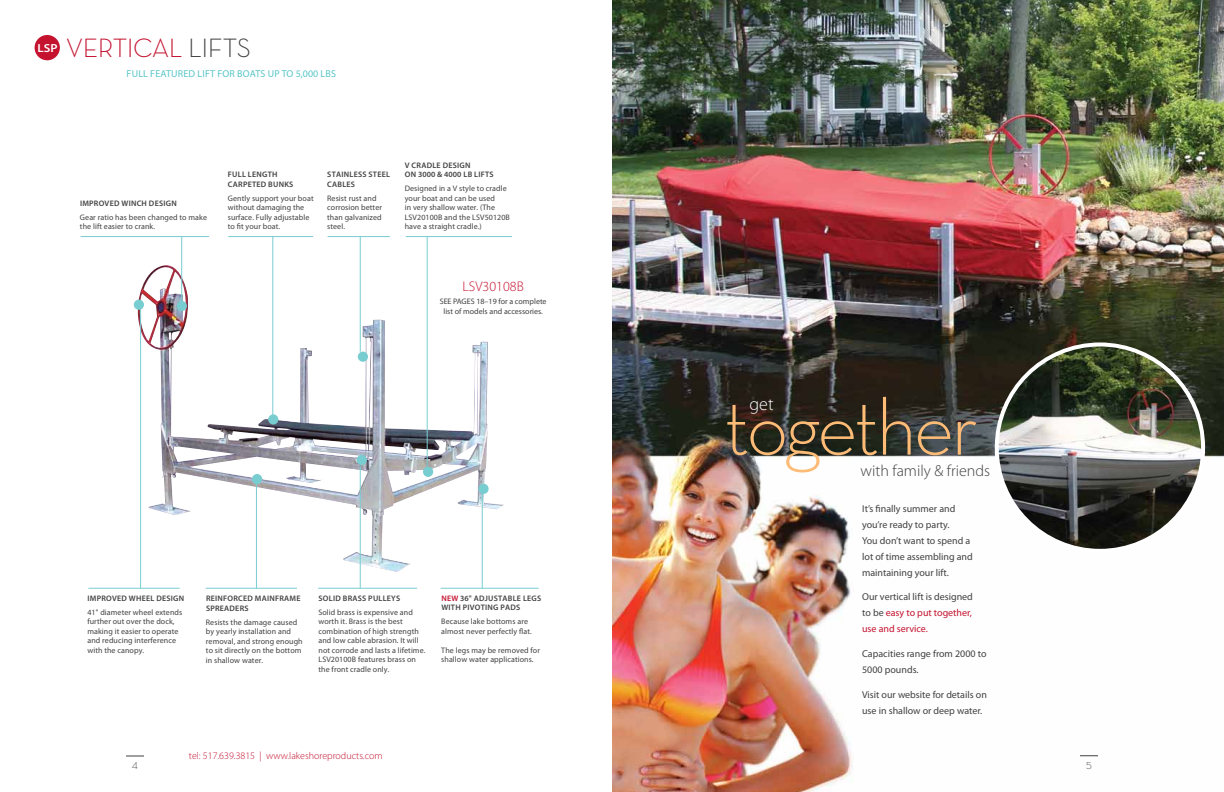
<style>
.page{position:relative;width:1224px;height:792px;background:#fff}
.page>*{position:absolute;margin:0;border:0;box-sizing:border-box;transform-origin:0 0}
.t1{font:300 80px "Neutraface Text";letter-spacing:-.04em;color:#fcbb76}
.t2{font:300 27px "Neutraface Text";letter-spacing:-.02em;color:#c4122f}
.t3{font:300 18px "Myriad Pro";color:#fff}
.t4{font:300 16px "Myriad Pro";color:#414042}
.t5{font:300 14px "Myriad Pro";color:#c4122f}
.t6{font:300 14px "Neutraface Display";color:#414042}
.t7{font:600 11.7px "Myriad Pro";color:#fff;scale:1.1 1}
.t8{font:10px/16px "Myriad Pro";color:#414042}
.t9{font:10px/16px "Myriad Pro";color:#c4122f;text-align:justify}
.t10{font:300 10px "Myriad Pro";color:#c4122f}
.t11{font:10px "Myriad Pro";letter-spacing:.02em;color:#58c5c7}
.t12{font:8px/9.5px "Myriad Pro";letter-spacing:.01em;color:#414042}
.t13{font:600 8px/9.5px "Myriad Pro";letter-spacing:.03em;color:#414042}
.t14{font:600 8px "Myriad Pro";color:#c4122f}
.s1{color:#414042}
</style>
<div class="page">
<div style="left:35px;top:35px;width:25px;height:25px;background:#c4122f;border-radius:50%"></div>
<svg style="left:126px;top:756px;width:18px;height:1px"></svg>
<img style="left:612px;top:0;width:612px;height:792px">
<img style="left:136px;top:264px;width:368px;height:308px">
<div style="left:357px;top:455px;width:10px;height:10px;background:#78cdd1;border-radius:50%"></div>
<div style="left:478px;top:484px;width:11px;height:10px;background:#78cdd1;border-radius:50%"></div>
<hr style="left:482px;top:488px;width:1px;height:100px;background:#78cdd1">
<hr style="left:441px;top:588px;width:98px;height:1px;background:#78cdd1">
<hr style="left:360px;top:466px;width:1px;height:122px;background:#78cdd1">
<hr style="left:318px;top:588px;width:99px;height:1px;background:#78cdd1">
<div style="left:252px;top:474px;width:10px;height:10px;background:#78cdd1;border-radius:50%"></div>
<hr style="left:256px;top:483px;width:1px;height:105px;background:#78cdd1">
<hr style="left:206px;top:588px;width:91px;height:1px;background:#78cdd1">
<div style="left:134px;top:300px;width:10px;height:10px;background:#78cdd1;border-radius:50%"></div>
<hr style="left:140px;top:308px;width:1px;height:280px;background:#78cdd1">
<hr style="left:88px;top:588px;width:92px;height:1px;background:#78cdd1">
<hr style="left:181px;top:237px;width:1px;height:66px;background:#78cdd1">
<div style="left:177px;top:301px;width:10px;height:10px;background:#78cdd1;border-radius:50%"></div>
<hr style="left:81px;top:236px;width:128px;height:1px;background:#78cdd1">
<div style="left:268px;top:414px;width:10px;height:11px;background:#78cdd1;border-radius:50%"></div>
<div style="left:423px;top:467px;width:10px;height:10px;background:#78cdd1;border-radius:50%"></div>
<hr style="left:427px;top:237px;width:1px;height:230px;background:#78cdd1">
<hr style="left:406px;top:236px;width:106px;height:1px;background:#78cdd1">
<hr style="left:273px;top:237px;width:1px;height:179px;background:#78cdd1">
<hr style="left:228px;top:236px;width:85px;height:1px;background:#78cdd1">
<div style="left:358px;top:352px;width:10px;height:10px;background:#78cdd1;border-radius:50%"></div>
<hr style="left:360px;top:237px;width:1px;height:115px;background:#78cdd1">
<hr style="left:328px;top:236px;width:62px;height:1px;background:#78cdd1">
<img style="left:997px;top:344px;width:206px;height:207px;border-radius:103px">
<svg style="left:1080px;top:756px;width:18px;height:1px"></svg>
<h3 class="t7" style="left:37px;top:40px;width:20px">LSP</h3>
<h2 class="t2" style="left:66px;top:31px;width:187px">VERTICAL <span class="s1">LIFTS</span></h2>
<p class="t11" style="left:127px;top:67px;width:18px">Fullfea</p>
<p class="t11" style="left:166px;top:67px;width:170px">tured lift fo r boats up to 5,000 lbs</p>
<p class="t13" style="left:80px;top:199px;width:98px">IMPROVED WINCH DESIGN</p>
<p class="t12" style="left:80px;top:212px;width:129px">Gear ratio has been changed to make the lift easier to crank.</p>
<p class="t13" style="left:228px;top:170px;width:66px">FULL LENGTH<br>CARPETED BUNKS</p>
<p class="t12" style="left:228px;top:193px;width:87px">Gently support your boat without damaging the surface. Fully adjustable to fit your boat.</p>
<p class="t13" style="left:327px;top:170px;width:62px">STAINLESS STEEL<br>CABLES</p>
<p class="t12" style="left:327px;top:193px;width:56px">Resist rust and corrosion better than galvanized steel.</p>
<p class="t13" style="left:405px;top:160px;width:90px">V CRADLE DESIGN<br>ON 3000 &amp; 4000 LB L IFTS</p>
<p class="t12" style="left:405px;top:184px;width:104px">Designed in a V style to cradle your boat and can be used<br>in very shallow water. (The<br>LSV20100B and the LSV50120B have a straight cradle.)</p>
<h3 class="t5" style="left:463px;top:278px;width:63px">LSV30108B</h3>
<p class="t12" style="left:440px;top:296px;width:108px;line-height:10px;text-align:center">SEE PAGES 18–19 for a complete list of models and accessories.</p>
<p class="t13" style="left:88px;top:593px;width:31px">IMPROVED</p>
<p class="t13" style="left:129px;top:593px;width:47px">WHEEL DESIGN</p>
<p class="t12" style="left:87px;top:607px;width:96px">41" diameter wheel extends further out over the dock, making it easier to operate and reducing interference with the canopy.</p>
<p class="t13" style="left:206px;top:593px;width:96px;line-height:10px">REINFORCED MAINFRAME<br>SPREADERS</p>
<p class="t12" style="left:206px;top:617px;width:98px">Resists the damage caused by yearly installation and removal, and strong enough to sit directly on the bottom in shallow water.</p>
<p class="t13" style="left:319px;top:593px;width:82px">SOLID BRASS PULLEYS</p>
<p class="t12" style="left:318px;top:607px;width:108px">Solid brass is expensive and worth it. Brass is the best combination of high strength and low cable abrasion. It will not corrode and lasts a lifetime.<br>LSV20100B features brass on the front cradle only.</p>
<p class="t13" style="left:441px;top:593px;width:101px;text-indent:19px">36" ADJUSTABLE LEGS<br>WITH PIVOTING PADS</p>
<p class="t12" style="left:441px;top:617px;width:92px">Because lake bottoms are almost never perfectly flat.</p>
<p class="t12" style="left:441px;top:645px;width:100px">The legs may be removed for shallow water applications.</p>
<p class="t14" style="left:441px;top:593px;width:7px">NEW</p>
<h3 class="t6" style="left:132px;top:757px;width:8px">4</h3>
<p class="t10" style="left:189px;top:749px;width:195px">tel: 517.639.3815 | www.lakeshoreproducts.com</p>
<h1 class="t1" style="left:724px;top:377px;width:255px">together</h1>
<h3 class="t3" style="left:750px;top:393px;width:26px">get</h3>
<h3 class="t4" style="left:861px;top:461px;width:131px">with family &amp; friends</h3>
<p class="t8" style="left:862px;top:500px;width:112px">It’s finally summer and you’re ready to party.<br>You don’t want to spend a lot of time assembling and maintaining your lift.</p>
<p class="t9" style="left:862px;top:589px;width:112px"><span class="s1">Our vertical lift is designed to be</span> easy to put together, use and service.</p>
<p class="t8" style="left:862px;top:646px;width:126px">Capacities range from 2000 to<br>5000 pounds.</p>
<p class="t8" style="left:862px;top:686px;width:126px">Visit our website for details on use in shallow or deep water.</p>
<h3 class="t6" style="left:1086px;top:757px;width:7px">5</h3>
</div>
